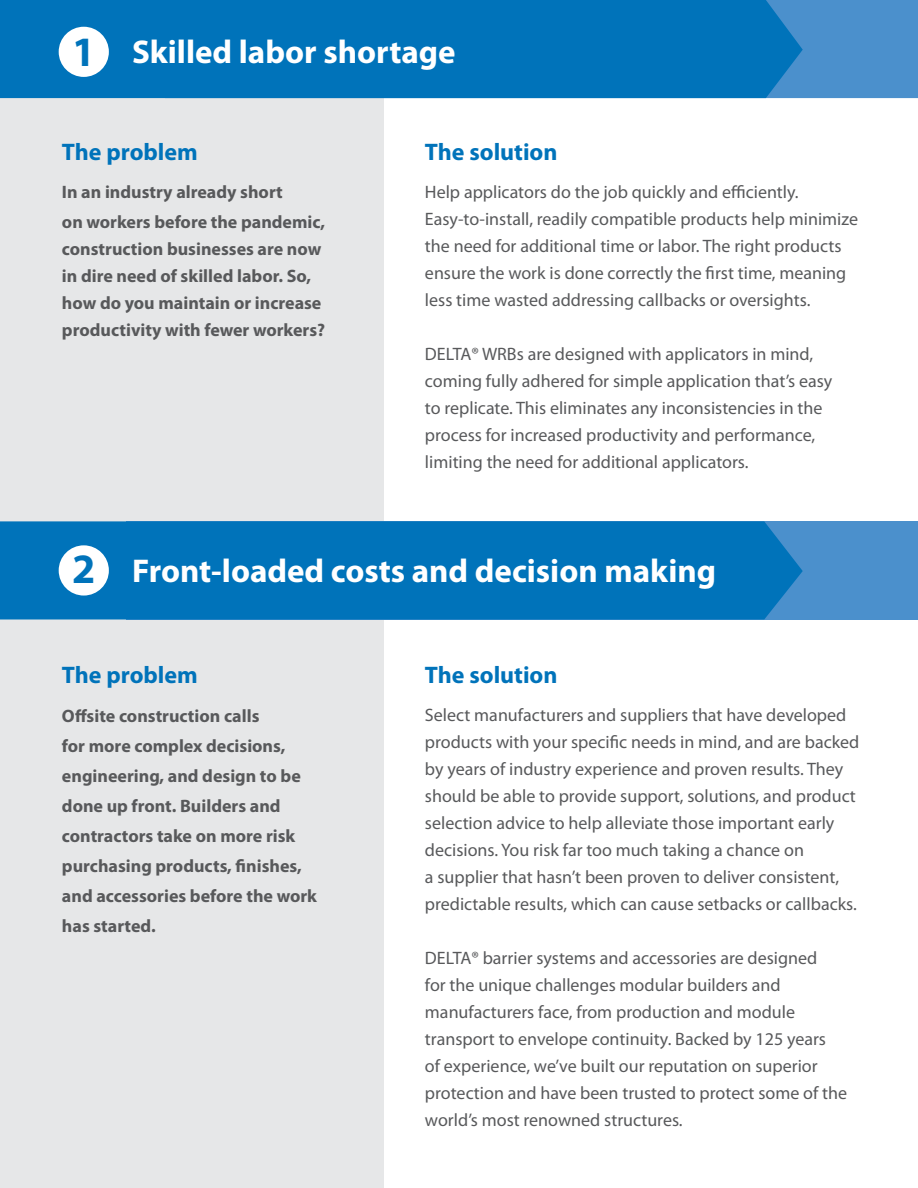
<style>
.page{position:relative;width:918px;height:1188px;background:#fff}
.page>*{position:absolute;margin:0;border:0;box-sizing:border-box;transform-origin:0 0}
.t1{font:700 42px "Myriad Pro Doerken";color:#0073ba}
.t2{font:700 33px "Myriad Pro Doerken";color:#fff}
.t3{font:700 24px "Myriad Pro Doerken";color:#0073ba}
.t4{font:18px/27px "Myriad Pro Doerken";color:#58595b}
.t5{font:700 18px/30px "Myriad Pro Doerken";color:#58595b}
</style>
<div class="page">
<div style="left:0;top:91px;width:384px;height:1097px;background:#e6e7e8"></div>
<div style="left:127px;top:521px;width:791px;height:99px;background:#4b90cc"></div>
<div style="left:803px;top:0;width:115px;height:98px;background:#4b90cc"></div>
<div style="left:0;top:0;width:803px;height:98px;background:#0073ba"></div>
<div style="left:0;top:521px;width:803px;height:98px;background:#0073ba"></div>
<div style="left:59px;top:27px;width:50px;height:50px;background:#fff;border-radius:50%"></div>
<div style="left:59px;top:545px;width:50px;height:51px;background:#fff;border-radius:50%"></div>
<h1 class="t1" style="left:72px;top:25px;width:25px">1</h1>
<h2 class="t2" style="left:132px;top:30px;width:325px">Skilled labor shortage</h2>
<h3 class="t3" style="left:62px;top:136px;width:137px">The problem</h3>
<p class="t5" style="left:62px;top:177px;width:265px">In an industry already short<br>on workers before the pandemic,</p>
<p class="t5" style="left:62px;top:235px;width:265px;line-height:27px">construction businesses are now in dire need of skilled labor. So, how do you maintain or increase productivity with fewer workers?</p>
<h3 class="t3" style="left:425px;top:136px;width:134px">The solution</h3>
<p class="t4" style="left:425px;top:178px;width:435px">Help applicators do the job quickly and efficiently.<br>Easy-to-install, readily compatible products help minimize the need for additional time or labor. The right products ensure the work is done correctly the first time, meaning less time wasted addressing callbacks or oversights.</p>
<p class="t4" style="left:425px;top:340px;width:409px">DELTA® WRBs are designed with applicators in mind, coming fully adhered for simple application that’s easy to replicate. This eliminates any inconsistencies in the process for increased productivity and performance, limiting the need for additional applicators.</p>
<h1 class="t1" style="left:72px;top:542px;width:25px">2</h1>
<h2 class="t2" style="left:132px;top:550px;width:586px">Front-loaded costs and decision making</h2>
<h3 class="t3" style="left:62px;top:660px;width:137px">The problem</h3>
<p class="t5" style="left:62px;top:701px;width:257px">Offsite construction calls<br>for more complex decisions, engineering, and design to be done up front. Builders and contractors take on more risk purchasing products, finishes, and accessories before the work has started.</p>
<h3 class="t3" style="left:425px;top:660px;width:134px">The solution</h3>
<p class="t4" style="left:425px;top:702px;width:436px">Select manufacturers and suppliers that have developed products with your specific needs in mind, and are backed by years of industry experience and proven results. They should be able to provide support, solutions, and product selection advice to help alleviate those important early decisions. You risk far too much taking a chance on<br>a supplier that hasn’t been proven to deliver consistent, predictable results, which can cause setbacks or callbacks.</p>
<p class="t4" style="left:425px;top:945px;width:424px">DELTA® barrier systems and accessories are designed<br>for the unique challenges modular builders and manufacturers face, from production and module transport to envelope continuity. Backed by 125 years<br>of experience, we’ve built our reputation on superior protection and have been trusted to protect some of the world’s most renowned structures.</p>
</div>
